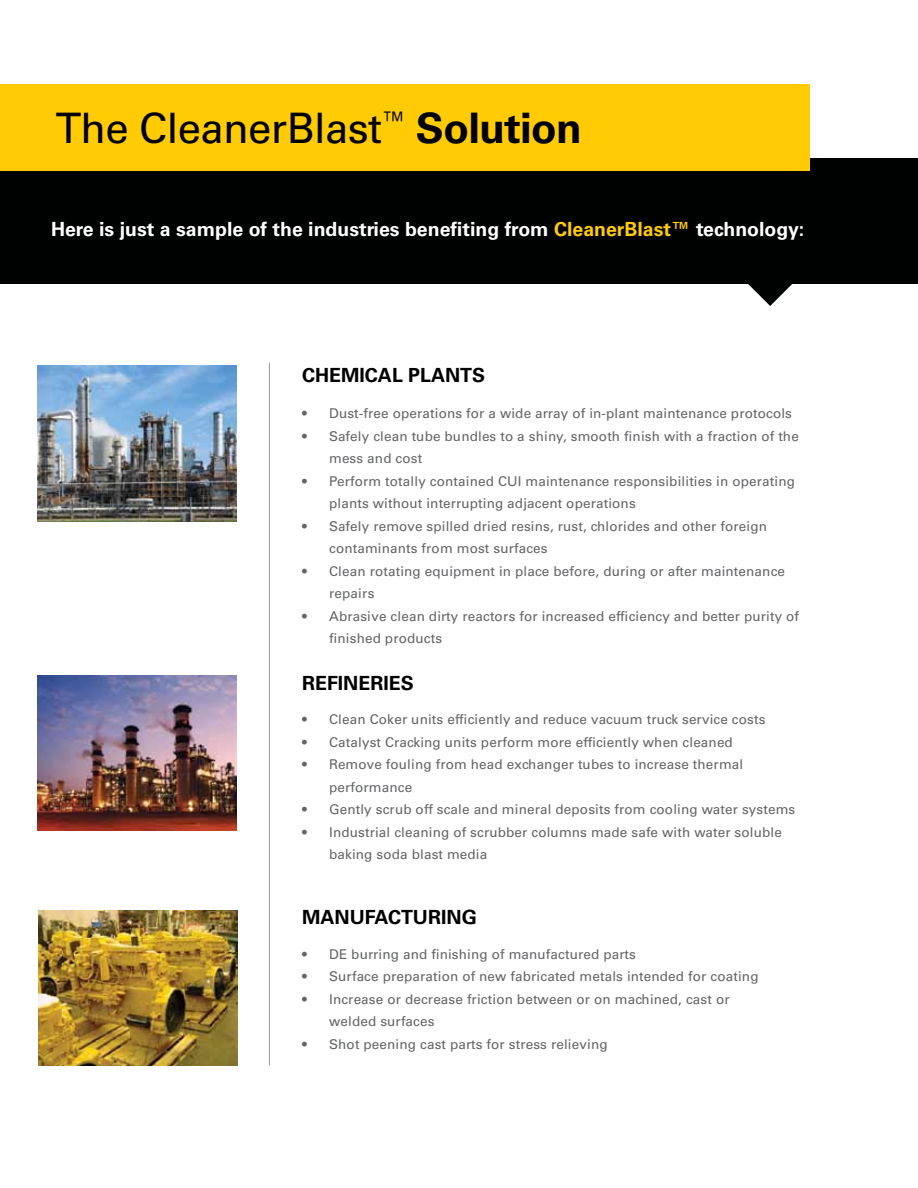
<style>
.page{position:relative;width:918px;height:1188px;background:#fff}
.page>*{position:absolute;margin:0;border:0;box-sizing:border-box;transform-origin:0 0}
.t1{font:42px "Univers LT Std";letter-spacing:-.015em;color:#000}
.t2{font:700 19.5px "Univers LT Std";color:#fff}
.t3{font:700 19.5px "Univers LT Std";color:#000}
.t4{font:13.5px/22.5px "Univers LT Std";letter-spacing:.01em;color:#636466}
.s1{font-weight:700}
.s2{color:#ffcb05}
</style>
<div class="page">
<div style="left:0;top:158px;width:918px;height:126px;background:#000101"></div>
<div style="left:0;top:85px;width:810px;height:86px;background:#ffcb05"></div>
<hr style="left:269px;top:363px;width:1px;height:702px;background:#a7a4a4">
<img style="left:37px;top:365px;width:200px;height:156px">
<img style="left:37px;top:675px;width:200px;height:156px">
<img style="left:38px;top:910px;width:200px;height:156px">
<svg style="left:748px;top:284px;width:44px;height:22px"></svg>
<h1 class="t1" style="left:56px;top:103px;width:528px">The CleanerBlast<sup>™</sup> <span class="s1">Solution</span></h1>
<h2 class="t2" style="left:51px;top:218px;width:755px">Here is just a sample of the industries benefiting from <span class="s2">CleanerBlast™</span> technology:</h2>
<h2 class="t3" style="left:302px;top:364px;width:40px">CHEMI</h2>
<h2 class="t3" style="left:365px;top:364px;width:69px">CAL PLAN</h2>
<h2 class="t3" style="left:460px;top:364px;width:26px">TS</h2>
<p class="t4" style="left:302px;top:402px;width:491px">• Dust-free operations for a wide array of in-plant maintenance protocols</p>
<p class="t4" style="left:329px;top:425px;width:471px;text-indent:-27px">• Safely clean tube bundles to a shiny, smooth finish with a fraction of the mess and cost</p>
<p class="t4" style="left:329px;top:470px;width:467px;text-indent:-27px">• Perform totally contained CUI maintenance responsibilities in operating plants without interrupting adjacent operations</p>
<p class="t4" style="left:329px;top:515px;width:439px;text-indent:-27px">• Safely remove spilled dried resins, rust, chlorides and other foreign contaminants from most surfaces</p>
<p class="t4" style="left:329px;top:560px;width:457px;text-indent:-27px">• Clean rotating equipment in place before, during or after maintenance repairs</p>
<p class="t4" style="left:329px;top:605px;width:471px;text-indent:-27px">• Abrasive clean dirty reactors for increased efficiency and better purity of finished products</p>
<h2 class="t3" style="left:302px;top:672px;width:12px">REFINERIE</h2>
<h2 class="t3" style="left:401px;top:672px;width:15px">S</h2>
<p class="t4" style="left:302px;top:708px;width:465px">• Clean Coker units efficiently and reduce vacuum truck service costs</p>
<p class="t4" style="left:302px;top:731px;width:432px">• Catalyst Cracking units perform more efficiently when cleaned</p>
<p class="t4" style="left:329px;top:753px;width:416px;text-indent:-27px">• Remove fouling from head exchanger tubes to increase thermal performance</p>
<p class="t4" style="left:302px;top:798px;width:495px">• Gently scrub off scale and mineral deposits from cooling water systems</p>
<p class="t4" style="left:329px;top:821px;width:454px;text-indent:-27px">• I ndustrial cleaning of scrubber columns made safe with water soluble baking soda blast media</p>
<h2 class="t3" style="left:302px;top:906px;width:16px">MANUFA</h2>
<h2 class="t3" style="left:388px;top:906px;width:38px">CTURIN</h2>
<h2 class="t3" style="left:462px;top:906px;width:17px">G</h2>
<p class="t4" style="left:302px;top:943px;width:335px">• DE burring and finishing of manufactured parts</p>
<p class="t4" style="left:302px;top:965px;width:458px">• Surface preparation of new fabricated metals intended for coating</p>
<p class="t4" style="left:329px;top:988px;width:402px;text-indent:-27px">• I ncrease or decrease friction between or on machined, cast or welded surfaces</p>
<p class="t4" style="left:302px;top:1033px;width:307px">• Shot peening cast parts for stress relieving</p>
</div>
